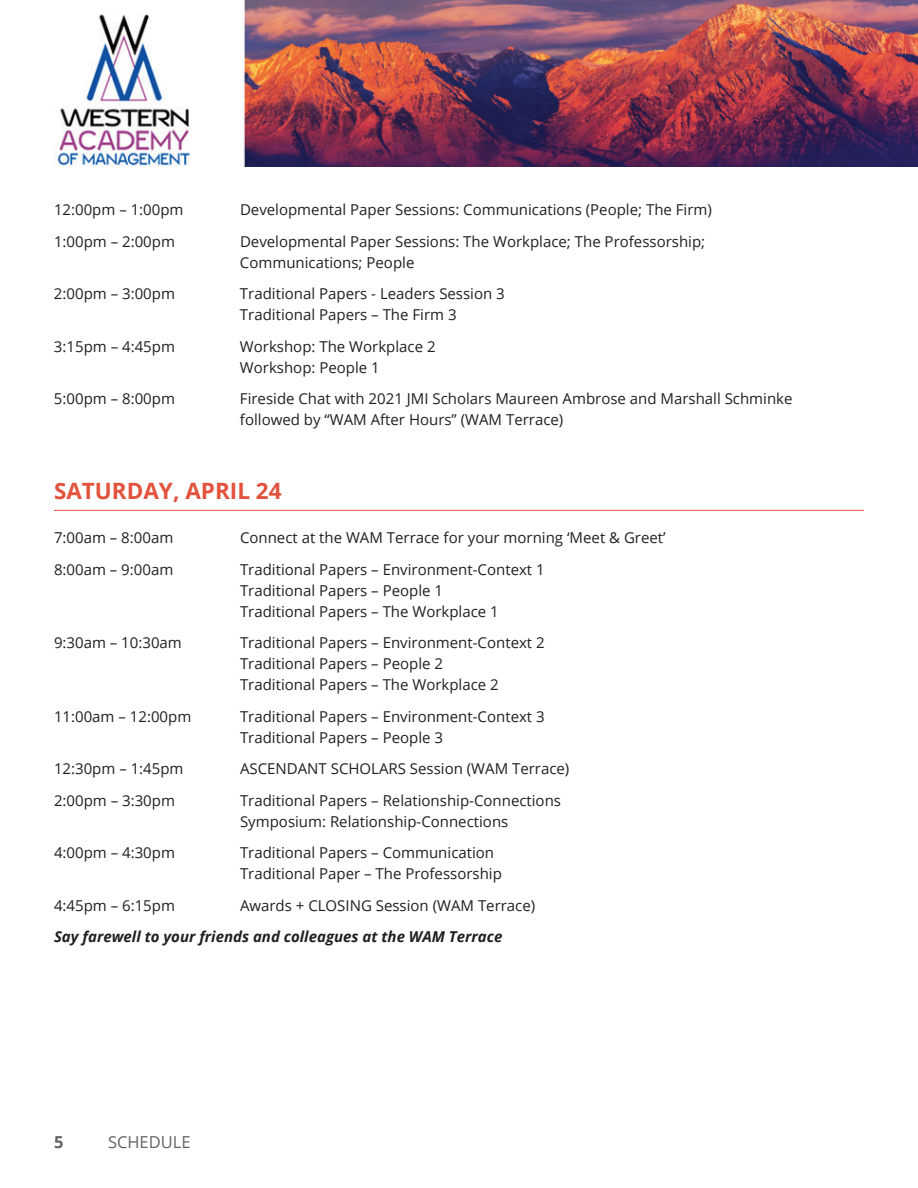
<style>
.page{position:relative;width:918px;height:1188px;background:#fff}
.page>*{position:absolute;margin:0;border:0;box-sizing:border-box;transform-origin:0 0}
.t1{font:700 22.5px "Open Sans";color:#e2523d}
.t2{font:16.5px "Open Sans";color:#636366}
.t3{font:700 16.5px "Open Sans";color:#636366}
.t4{font:15px/21px "Open Sans";color:#231f20}
.t5{font:italic 700 15px "Open Sans";color:#231f20}
</style>
<div class="page">
<img style="left:54px;top:0;width:864px;height:167px">
<hr style="left:54px;top:510px;width:810px;height:1px;background:#e2523d">
<p class="t4" style="left:54px;top:199px;width:131px">12:00pm – 1:00pm</p>
<p class="t4" style="left:240px;top:199px;width:473px">Developmental Paper Sessions: Communications (People; The Firm)</p>
<p class="t4" style="left:54px;top:231px;width:123px">1:00pm – 2:00pm</p>
<p class="t4" style="left:240px;top:231px;width:467px">Developmental Paper Sessions: The Workplace; The Professorship;<br>Communications; People</p>
<p class="t4" style="left:54px;top:283px;width:123px">2:00pm – 3:00pm</p>
<p class="t4" style="left:240px;top:283px;width:266px">Traditional Papers - Leaders Session 3<br>Traditional Papers – The Firm 3</p>
<p class="t4" style="left:54px;top:336px;width:123px">3:15pm – 4:45pm</p>
<p class="t4" style="left:240px;top:336px;width:197px">Workshop: The Workplace 2<br>Workshop: People 1</p>
<p class="t4" style="left:54px;top:388px;width:123px">5:00pm – 8:00pm</p>
<p class="t4" style="left:240px;top:388px;width:554px">Fireside Chat with 2021 JMI Scholars Maureen Ambrose and Marshall Schminke followed by “WAM After Hours” (WAM Terrace)</p>
<h1 class="t1" style="left:54px;top:475px;width:229px">SATURDAY, APRIL 24</h1>
<p class="t4" style="left:54px;top:527px;width:121px">7:00am – 8:00am</p>
<p class="t4" style="left:240px;top:527px;width:427px">Connect at the WAM Terrace for your morning ‘Meet &amp; Greet’</p>
<p class="t4" style="left:54px;top:559px;width:121px">8:00am – 9:00am</p>
<p class="t4" style="left:240px;top:559px;width:306px">Traditional Papers – Environment-Context 1<br>Traditional Papers – People 1<br>Traditional Papers – The Workplace 1</p>
<p class="t4" style="left:54px;top:632px;width:129px">9:30am – 10:30am</p>
<p class="t4" style="left:240px;top:632px;width:306px">Traditional Papers – Environment-Context 2<br>Traditional Papers – People 2<br>Traditional Papers – The Workplace 2</p>
<p class="t4" style="left:54px;top:706px;width:139px">11:00am – 12:00pm</p>
<p class="t4" style="left:240px;top:706px;width:306px">Traditional Papers – Environment-Context 3<br>Traditional Papers – People 3</p>
<p class="t4" style="left:54px;top:758px;width:131px">12:30pm – 1:45pm</p>
<p class="t4" style="left:240px;top:758px;width:331px">ASCENDANT SCHOLARS Session (WAM Terrace)</p>
<p class="t4" style="left:54px;top:790px;width:123px">2:00pm – 3:30pm</p>
<p class="t4" style="left:240px;top:790px;width:323px">Traditional Papers – Relationship-Connections<br>Symposium: Relationship-Connections</p>
<p class="t4" style="left:54px;top:842px;width:123px">4:00pm – 4:30pm</p>
<p class="t4" style="left:240px;top:842px;width:263px">Traditional Papers – Communication<br>Traditional Paper – The Professorship</p>
<p class="t4" style="left:54px;top:895px;width:123px">4:45pm – 6:15pm</p>
<p class="t4" style="left:240px;top:895px;width:297px">Awards + CLOSING Session (WAM Terrace)</p>
<p class="t5" style="left:54px;top:926px;width:450px">Say farewell to your friends and colleagues at the WAM Terrace</p>
<p class="t3" style="left:54px;top:1131px;width:11px">5</p>
<p class="t2" style="left:108px;top:1131px;width:84px">SCHEDULE</p>
</div>
